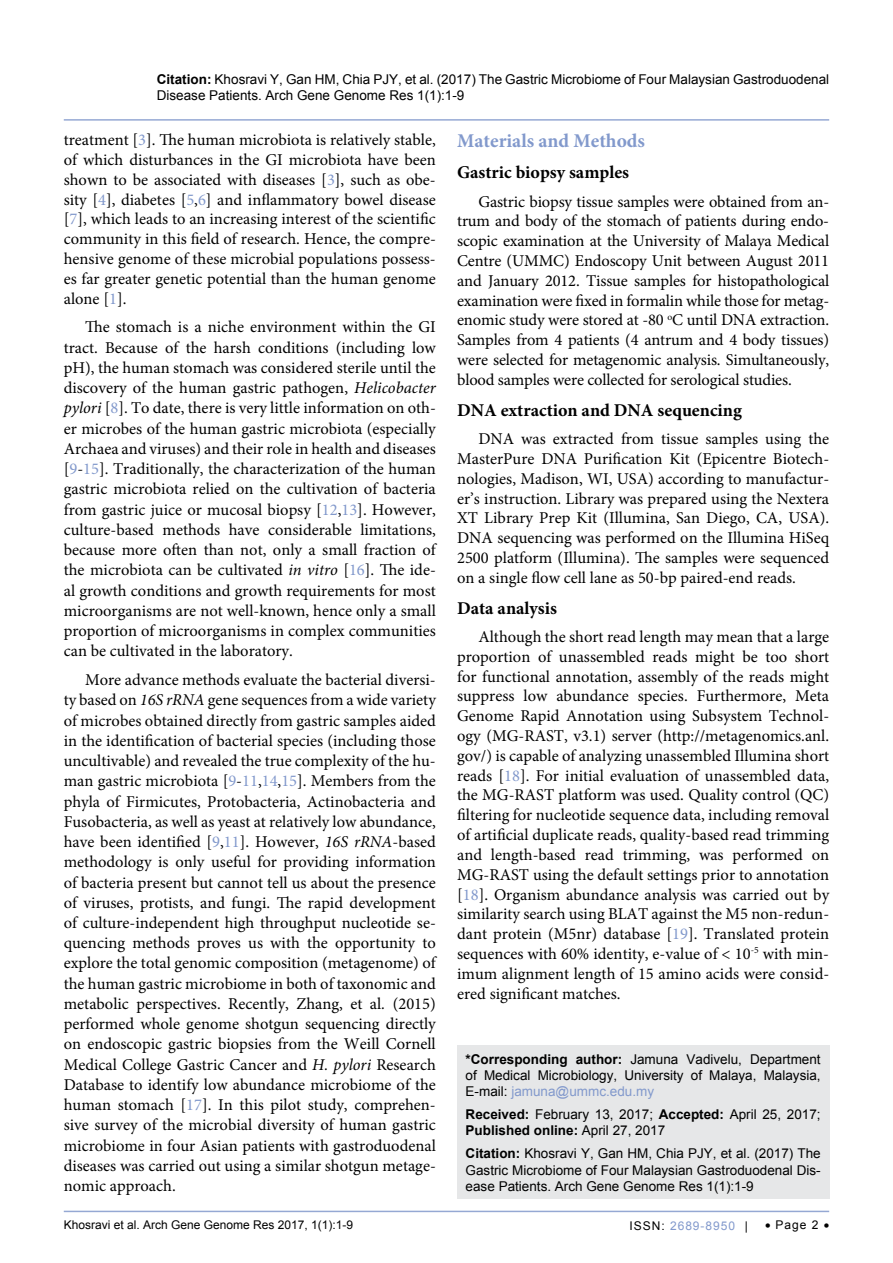
<style>
.page{position:relative;width:893px;height:1263px;background:#fff}
.page>*{position:absolute;margin:0;border:0;box-sizing:border-box;transform-origin:0 0}
.t1{font:700 19.5px "Minion Pro";color:#8299cc}
.t2{font:700 18px "Minion Pro";color:#000}
.t3{font:16.5px/19.8px "Minion Pro";color:#000;text-align:justify}
.t4{font:13.5px/16.2px "Arial";color:#000}
.t5{font:12px "Arial";color:#000}
.t6{font:12px "Arial";letter-spacing:.08em;color:#8299cc}
.s1{font-weight:700}
.s2{color:#8299cc}
.s3{font-style:italic}
.s4{color:#000}
</style>
<div class="page">
<hr style="left:64px;top:1211px;width:765px;height:1px;background:#8299cc">
<hr style="left:64px;top:119px;width:765px;height:2px;background:#8299cc">
<div style="left:457px;top:1045px;width:372px;height:154px;background:#e6e7e8"></div>
<p class="t4" style="left:157px;top:71px;width:674px"><span class="s1">Citation:</span> Khosravi Y, Gan HM, Chia PJY, et al. (2017) The Gastric Microbiome of Four Malaysian Gastroduodenal<br>Disease Patients. Arch Gene Genome Res 1(1):1-9</p>
<p class="t3" style="left:64px;top:130px;width:374px">treatment [<span class="s2">3</span>]. The human microbiota is relatively stable, of which disturbances in the GI microbiota have been shown to be associated with diseases [<span class="s2">3</span>], such as obe&shy;sity [<span class="s2">4</span>], diabetes [<span class="s2">5</span>,<span class="s2">6</span>] and inflammatory bowel disease [<span class="s2">7</span>], which leads to an increasing interest of the scientific community in this field of research. Hence, the compre&shy;hensive genome of these microbial populations possess&shy;es far greater genetic potential than the human genome alone [<span class="s2">1</span>].</p>
<p class="t3" style="left:64px;top:317px;width:374px;line-height:20.2px;text-indent:21px">The stomach is a niche environment within the GI tract. Because of the harsh conditions (including low pH), the human stomach was considered sterile until the discovery of the human gastric pathogen, <span class="s3">Helicobacter pylori</span> [<span class="s2">8</span>]. To date, there is very little information on oth&shy;er microbes of the human gastric microbiota (especially Archaea and viruses) and their role in health and diseases [<span class="s2">9</span>-<span class="s2">15</span>]. Traditionally, the characterization of the human gastric microbiota relied on the cultivation of bacteria from gastric juice or mucosal biopsy [<span class="s2">12</span>,<span class="s2">13</span>]. However, culture-based methods have considerable limitations, because more often than not, only a small fraction of the microbiota can be cultivated <span class="s3">in vitro</span> [<span class="s2">16</span>]. The ide&shy;al growth conditions and growth requirements for most microorganisms are not well-known, hence only a small proportion of microorganisms in complex communities can be cultivated in the laboratory.</p>
<p class="t3" style="left:64px;top:670px;width:374px;line-height:20.2px;text-indent:21px">More advance methods evaluate the bacterial diversi&shy;ty based on <span class="s3">16S rRNA</span> gene sequences from a wide variety of microbes obtained directly from gastric samples aided in the identification of bacterial species (including those uncultivable) and revealed the true complexity of the hu&shy;man gastric microbiota [<span class="s2">9</span>-<span class="s2">11</span>,<span class="s2">14</span>,<span class="s2">15</span>]. Members from the phyla of Firmicutes, Protobacteria, Actinobacteria and Fusobacteria, as well as yeast at relatively low abundance, have been identified [<span class="s2">9</span>,<span class="s2">11</span>]. However, <span class="s3">16S rRNA</span>-based methodology is only useful for providing information of bacteria present but cannot tell us about the presence of viruses, protists, and fungi. The rapid development of culture-independent high throughput nucleotide se&shy;quencing methods proves us with the opportunity to explore the total genomic composition (metagenome) of the human gastric microbiome in both of taxonomic and metabolic perspectives. Recently, Zhang, et al<span class="s3">.</span> (2015) performed whole genome shotgun sequencing directly on endoscopic gastric biopsies from the Weill Cornell Medical College Gastric Cancer and <span class="s3">H. pylori</span> Research Database to identify low abundance microbiome of the human stomach [<span class="s2">17</span>]. In this pilot study, comprehen&shy;sive survey of the microbial diversity of human gastric microbiome in four Asian patients with gastroduodenal diseases was carried out using a similar shotgun metage&shy;nomic approach.</p>
<p class="t1" style="left:457px;top:127px;width:189px">Materials and Methods</p>
<p class="t2" style="left:457px;top:160px;width:174px">Gastric biopsy samples</p>
<p class="t3" style="left:457px;top:191px;width:374px;text-indent:21px">Gastric biopsy tissue samples were obtained from an&shy;trum and body of the stomach of patients during endo&shy;scopic examination at the University of Malaya Medical Centre (UMMC) Endoscopy Unit between August 2011 and January 2012. Tissue samples for histopathological examination were fixed in formalin while those for metag&shy;enomic study were stored at -80 <sup>o</sup>C until DNA extraction.<br>Samples from 4 patients (4 antrum and 4 body tissues) were selected for metagenomic analysis. Simultaneously, blood samples were collected for serological studies.</p>
<p class="t2" style="left:457px;top:397px;width:286px">DNA extraction and DNA sequencing</p>
<p class="t3" style="left:457px;top:429px;width:374px;text-indent:21px">DNA was extracted from tissue samples using the MasterPure DNA Purification Kit (Epicentre Biotech&shy;nologies, Madison, WI, USA) according to manufactur&shy;er’s instruction. Library was prepared using the Nextera XT Library Prep Kit (Illumina, San Diego, CA, USA).<br>DNA sequencing was performed on the Illumina HiSeq 2500 platform (Illumina). The samples were sequenced on a single flow cell lane as 50-bp paired-end reads.</p>
<p class="t2" style="left:457px;top:595px;width:101px">Data analysis</p>
<p class="t3" style="left:457px;top:627px;width:374px;text-indent:21px">Although the short read length may mean that a large proportion of unassembled reads might be too short for functional annotation, assembly of the reads might suppress low abundance species. Furthermore, Meta Genome Rapid Annotation using Subsystem Technol&shy;ogy (MG-RAST, v3.1) server (http://metagenomics.anl. gov/) is capable of analyzing unassembled Illumina short reads [<span class="s2">18</span>]. For initial evaluation of unassembled data, the MG-RAST platform was used. Quality control (QC) filtering for nucleotide sequence data, including removal of artificial duplicate reads, quality-based read trimming and length-based read trimming, was performed on MG-RAST using the default settings prior to annotation [<span class="s2">18</span>]. Organism abundance analysis was carried out by similarity search using BLAT against the M5 non-redun&shy;dant protein (M5nr) database [<span class="s2">19</span>]. Translated protein sequences with 60% identity, e-value of &lt; 10<sup>-5</sup> with min&shy;imum alignment length of 15 amino acids were consid&shy;ered significant matches.</p>
<p class="t4" style="left:466px;top:1051px;width:357px;text-align:justify"><span class="s1">*Corresponding author:</span> Jamuna Vadivelu, Department of Medical Microbiology, University of Malaya, Malaysia, E-mail: <span class="s2">jamuna@ummc.edu.my</span></p>
<p class="t4" style="left:466px;top:1106px;width:357px"><span class="s1">Received:</span> February 13, 2017; <span class="s1">Accepted:</span> April 25, 2017;<br><span class="s1">Published online:</span> April 27, 2017</p>
<p class="t4" style="left:466px;top:1145px;width:357px;text-align:justify"><span class="s1">Citation:</span> Khosravi Y, Gan HM, Chia PJY, et al. (2017) The Gastric Microbiome of Four Malaysian Gastroduodenal Dis&shy;ease Patients. Arch Gene Genome Res 1(1):1-9</p>
<p class="t5" style="left:64px;top:1217px;width:291px">Khosravi et al. Arch Gene Genome Res 2017, 1(1):1-9</p>
<p class="t6" style="left:630px;top:1217px;width:120px"><span class="s4">ISSN:</span> 2689-8950 <span class="s4">|</span></p>
<p class="t5" style="left:765px;top:1217px;width:66px">• Page 2 •</p>
</div>
